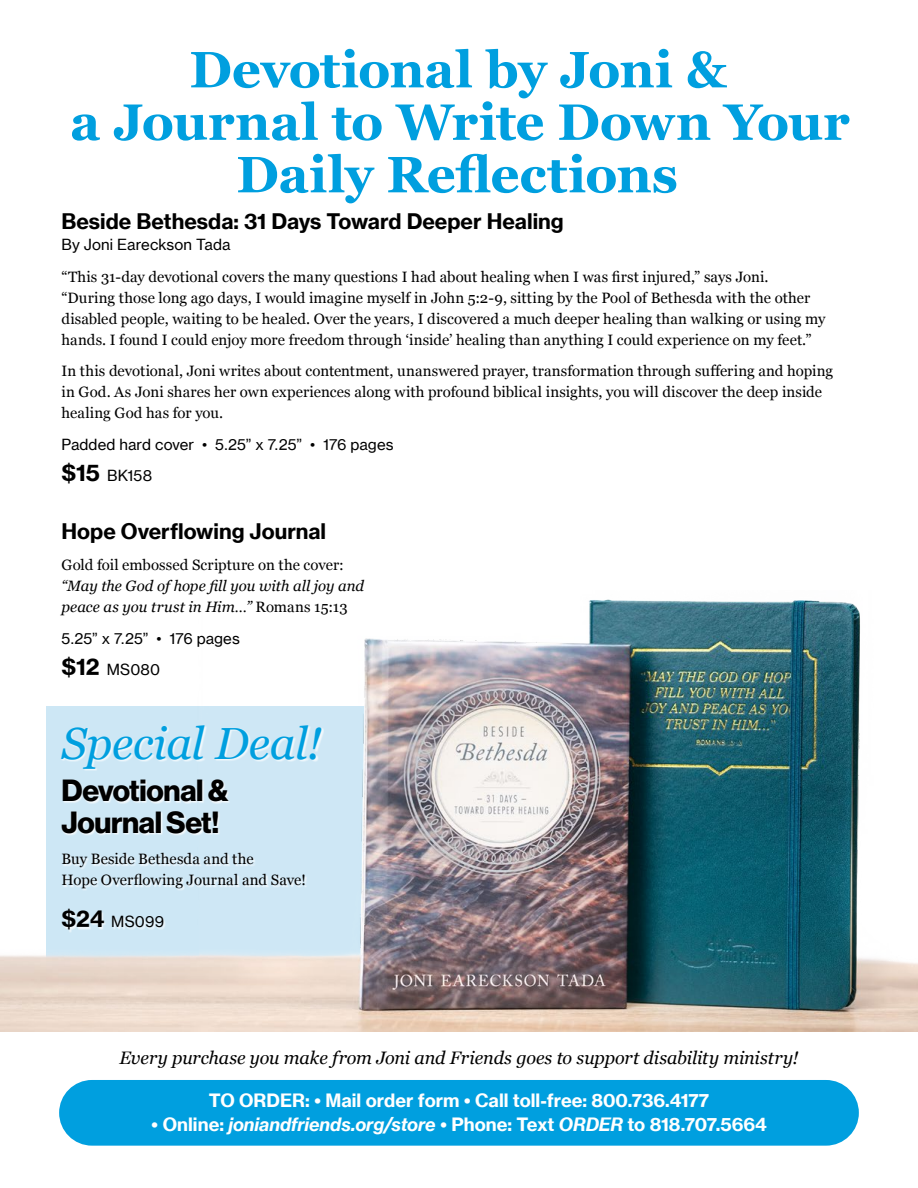
<style>
.page{position:relative;width:918px;height:1188px;background:#fff}
.page>*{position:absolute;margin:0;border:0;box-sizing:border-box;transform-origin:0 0}
.t1{font:700 51px/52.5px "Georgia";letter-spacing:-.01em;color:#009fdf;text-align:center}
.t2{font:italic 45px "Georgia";letter-spacing:-.01em;color:#009fdf}
.t3{font:700 30px/31.5px "Haas Grot Disp 75";letter-spacing:-.01em;color:#000}
.t4{font:700 21px "N Haas Grotesk TX Pro";color:#000}
.t5{font:700 18px "N Haas Grotesk TX Pro";color:#fff}
.t6{font:italic 18px "Georgia";letter-spacing:-.01em;color:#000}
.t7{font:15px/21px "Georgia";letter-spacing:.005em;color:#000}
.t8{font:15px/31.5px "N Haas Grotesk TX Pro";letter-spacing:.005em;color:#000}
.t9{font:italic 15px/21px "Georgia";color:#000}
.s1{font-weight:700;font-size:22.5px}
.s2{font-style:normal}
.s3{font-style:italic}
</style>
<div class="page">
<div style="left:59px;top:1080px;width:800px;height:66px;background:#009fdf;border-radius:33px"></div>
<img style="left:0;top:599px;width:918px;height:433px">
<div style="left:61px;top:726px;width:263px;height:206px;background:#fff;opacity:.75"></div>
<h1 class="t1" style="left:70px;top:41px;width:781px">Devotional by Joni &amp;<br>a Journal to Write Down Your<br>Daily Reflections</h1>
<h3 class="t4" style="left:62px;top:208px;width:504px">Beside Bethesda: 31 Days Toward Deeper Healing</h3>
<p class="t8" style="left:62px;top:229px;width:170px">By Joni Eareckson Tada</p>
<p class="t7" style="left:61px;top:265px;width:766px">“This 31-day devotional covers the many questions I had about healing when I was first injured,” says Joni. “During those long ago days, I would imagine myself in John 5:2-9, sitting by the Pool of Bethesda with the other disabled people, waiting to be healed. Over the years, I discovered a much deeper healing than walking or using my hands. I found I could enjoy more freedom through ‘inside’ healing than anything I could experience on my feet.”</p>
<p class="t7" style="left:61px;top:360px;width:773px">In this devotional, Joni writes about contentment, unanswered prayer, transformation through suffering and hoping in God. As Joni shares her own experiences along with profound biblical insights, you will discover the deep inside healing God has for you.</p>
<p class="t8" style="left:61px;top:428px;width:334px">Padded hard cover • 5.25” x 7.25” • 176 pages <span class="s1">$15</span> BK158</p>
<h3 class="t4" style="left:62px;top:518px;width:266px">Hope Overflowing Journal</h3>
<p class="t7" style="left:62px;top:554px;width:284px">Gold foil embossed Scripture on the cover:</p>
<p class="t9" style="left:62px;top:575px;width:304px">“May the God of hope fill you with all joy and peace as you trust in Him…” <span class="s2">Romans 15:13</span></p>
<p class="t8" style="left:62px;top:623px;width:180px">5.25” x 7.25” • 176 pages <span class="s1">$12</span> MS080</p>
<h2 class="t2" style="left:62px;top:711px;width:262px">Special Deal!</h2>
<h3 class="t3" style="left:62px;top:776px;width:169px">Devotional &amp;<br>Journal Set!</h3>
<p class="t7" style="left:61px;top:848px;width:246px">Buy Beside Bethesda and the<br>Hope Overflowing Journal and Save!</p>
<p class="t8" style="left:62px;top:906px;width:104px"><span class="s1">$24</span> MS099</p>
<p class="t6" style="left:119px;top:1045px;width:681px">Every purchase you make from Joni and Friends goes to support disability ministry!</p>
<p class="t5" style="left:209px;top:1089px;width:502px">TO ORDER: • Mail order form • Call toll-free: 800.736.4177</p>
<p class="t5" style="left:151px;top:1113px;width:617px">• Online: <span class="s3">joniandfriends.org/store</span> • Phone: Text <span class="s3">ORDER</span> to 818.707.5664</p>
</div>
